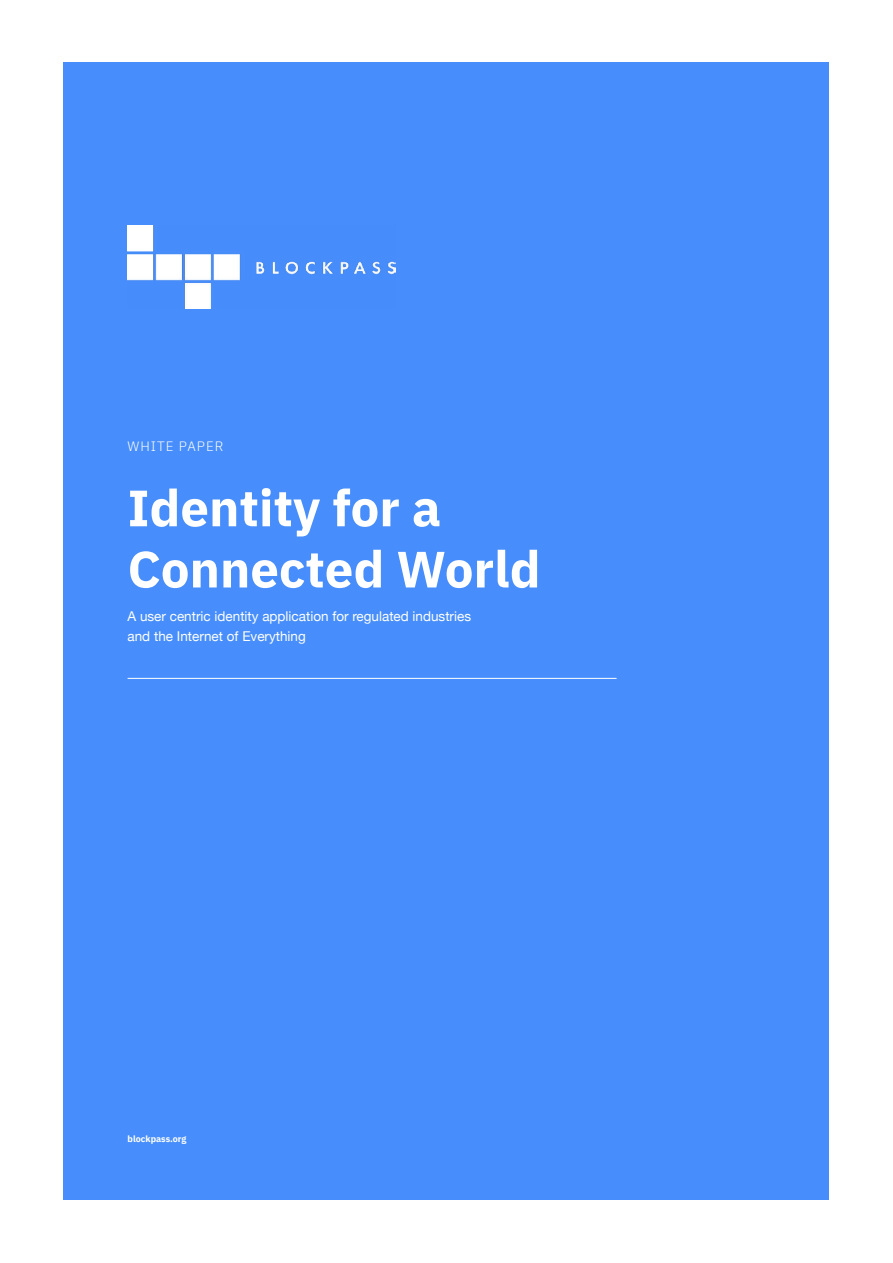
<style>
.page{position:relative;width:893px;height:1263px;background:#fff}
.page>*{position:absolute;margin:0;border:0;box-sizing:border-box;transform-origin:0 0}
.t1{font:700 51px/61.2px "IBM Plex Sans";color:#fff}
.t2{font:13.5px/19.5px "Helvetica Neue";color:#fff}
.t3{font:300 13.5px "IBM Plex Sans";letter-spacing:.075em;color:#fff}
.t4{font:700 9px "IBM Plex Sans";color:#fff}
</style>
<div class="page">
<div style="left:64px;top:63px;width:765px;height:1137px;background:#478efc"></div>
<img style="left:128px;top:225px;width:267px;height:84px">
<hr style="left:128px;top:678px;width:489px;height:1px;background:#fff">
<p class="t3" style="left:128px;top:436px;width:97px">WHITE PAPER</p>
<h1 class="t1" style="left:128px;top:473px;width:414px">Identity for a<br>Connected World</h1>
<p class="t2" style="left:128px;top:608px;width:345px">A user centric identity application for regulated industries and the Internet of Everything</p>
<p class="t4" style="left:128px;top:1132px;width:60px">blockpass.org</p>
</div>
